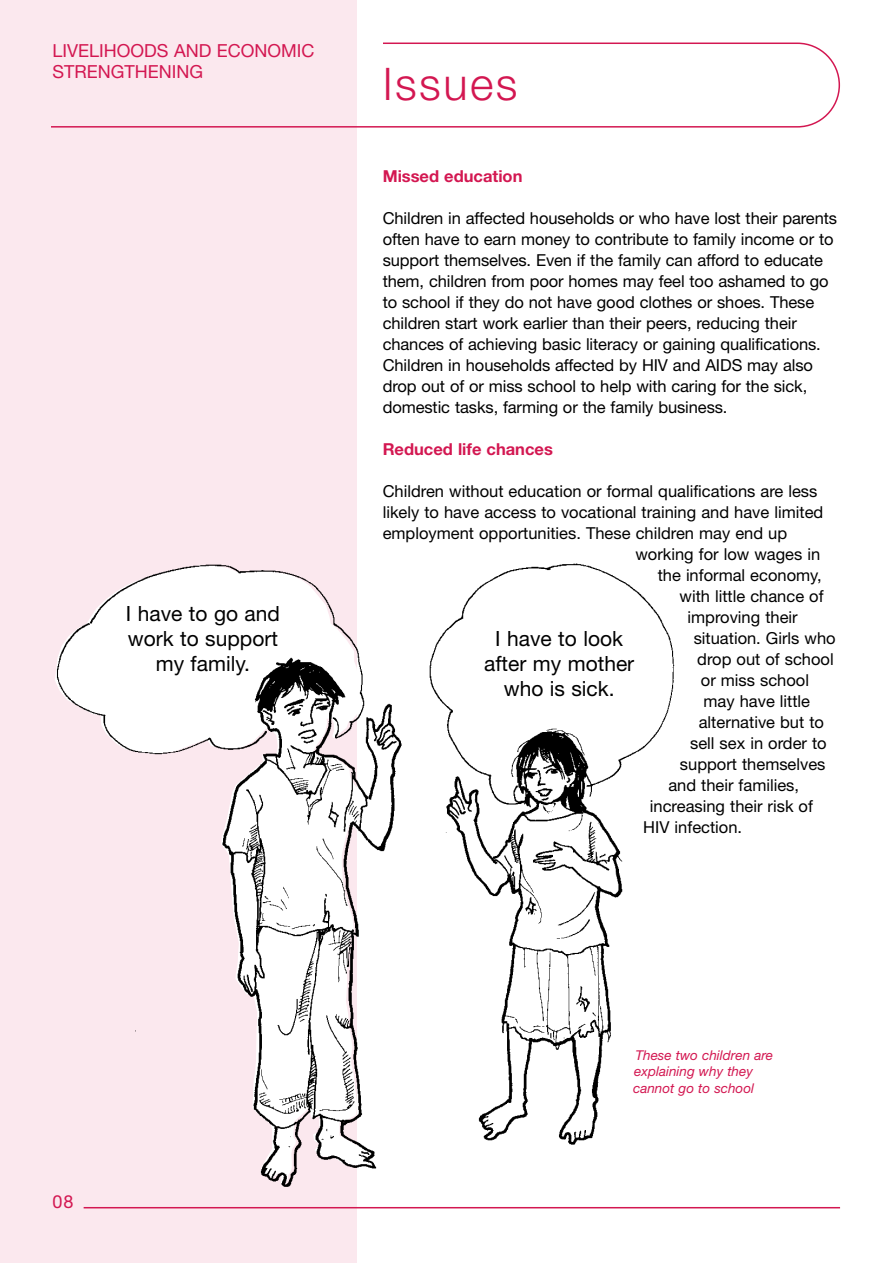
<style>
.page{position:relative;width:893px;height:1263px;background:#fff}
.page>*{position:absolute;margin:0;border:0;box-sizing:border-box;transform-origin:0 0}
.t1{font:300 45px "Helvetica Neue";letter-spacing:.055em;color:#d31751}
.t2{font:21px/25.2px "Helvetica Neue";color:#000;text-align:center}
.t3{font:18px/21px "Helvetica Neue";color:#d31751}
.t4{font:16.5px/21px "Helvetica Neue";letter-spacing:-.005em;color:#000}
.t5{font:700 16.5px "Helvetica Neue";color:#d31751}
.t6{font:italic 13.5px/16.5px "Helvetica Neue";color:#d31751}
</style>
<div class="page">
<div style="left:0;top:0;width:357px;height:1263px;background:#fbe8ee"></div>
<svg style="left:51px;top:43px;width:789px;height:85px"></svg>
<div style="left:0;top:22px;width:357px;height:57px;background:#fbe8ee"></div>
<div style="left:357px;top:22px;width:26px;height:57px;background:#fff"></div>
<hr style="left:84px;top:1207px;width:756px;height:1px;background:#d31751">
<img style="left:55px;top:563px;width:620px;height:624px">
<p class="t3" style="left:53px;top:42px;width:264px">LIVELIHOODS AND ECONOMIC<br>STRENGTHENING</p>
<p class="t2" style="left:126px;top:603px;width:156px">I have to go and work to support my family.</p>
<h1 class="t1" style="left:383px;top:68px;width:136px">Issues</h1>
<p class="t5" style="left:383px;top:170px;width:141px">Missed education</p>
<p class="t4" style="left:383px;top:209px;width:456px">Children in affected households or who have lost their parents often have to earn money to contribute to family income or to support themselves. Even if the family can afford to educate them, children from poor homes may feel too ashamed to go to school if they do not have good clothes or shoes. These children start work earlier than their peers, reducing their chances of achieving basic literacy or gaining qualifications.<br>Children in households affected by HIV and AIDS may also drop out of or miss school to help with caring for the sick, domestic tasks, farming or the family business.</p>
<p class="t5" style="left:383px;top:443px;width:172px">Reduced life chances</p>
<p class="t4" style="left:383px;top:482px;width:436px">Children without education or formal qualifications are less</p>
<p class="t4" style="left:383px;top:503px;width:442px">likely to have access to vocational training and have limited</p>
<p class="t4" style="left:383px;top:524px;width:406px">employment opportunities. These children may end up</p>
<p class="t4" style="left:635px;top:545px;width:186px">working for low wages in</p>
<p class="t4" style="left:658px;top:566px;width:166px">the informal economy,</p>
<p class="t4" style="left:679px;top:587px;width:146px">with little chance of</p>
<p class="t4" style="left:687px;top:608px;width:112px">improving their</p>
<p class="t4" style="left:694px;top:629px;width:144px">situation. Girls who</p>
<p class="t4" style="left:697px;top:650px;width:138px">drop out of school</p>
<p class="t4" style="left:701px;top:671px;width:110px">or miss school</p>
<p class="t4" style="left:703px;top:692px;width:108px">may have little</p>
<p class="t4" style="left:699px;top:713px;width:127px">alternative but to</p>
<p class="t4" style="left:690px;top:734px;width:138px">sell sex in order to</p>
<p class="t4" style="left:680px;top:755px;width:147px">support themselves</p>
<p class="t4" style="left:668px;top:776px;width:132px">and their families,</p>
<p class="t4" style="left:650px;top:797px;width:165px">increasing their risk of</p>
<p class="t4" style="left:643px;top:818px;width:100px">HIV infection.</p>
<p class="t2" style="left:484px;top:628px;width:152px">I have to look after my mother who is sick.</p>
<p class="t3" style="left:53px;top:1192px;width:23px">08</p>
<p class="t6" style="left:633px;top:1048px;width:142px">These two children are explaining why they cannot go to school</p>
</div>
